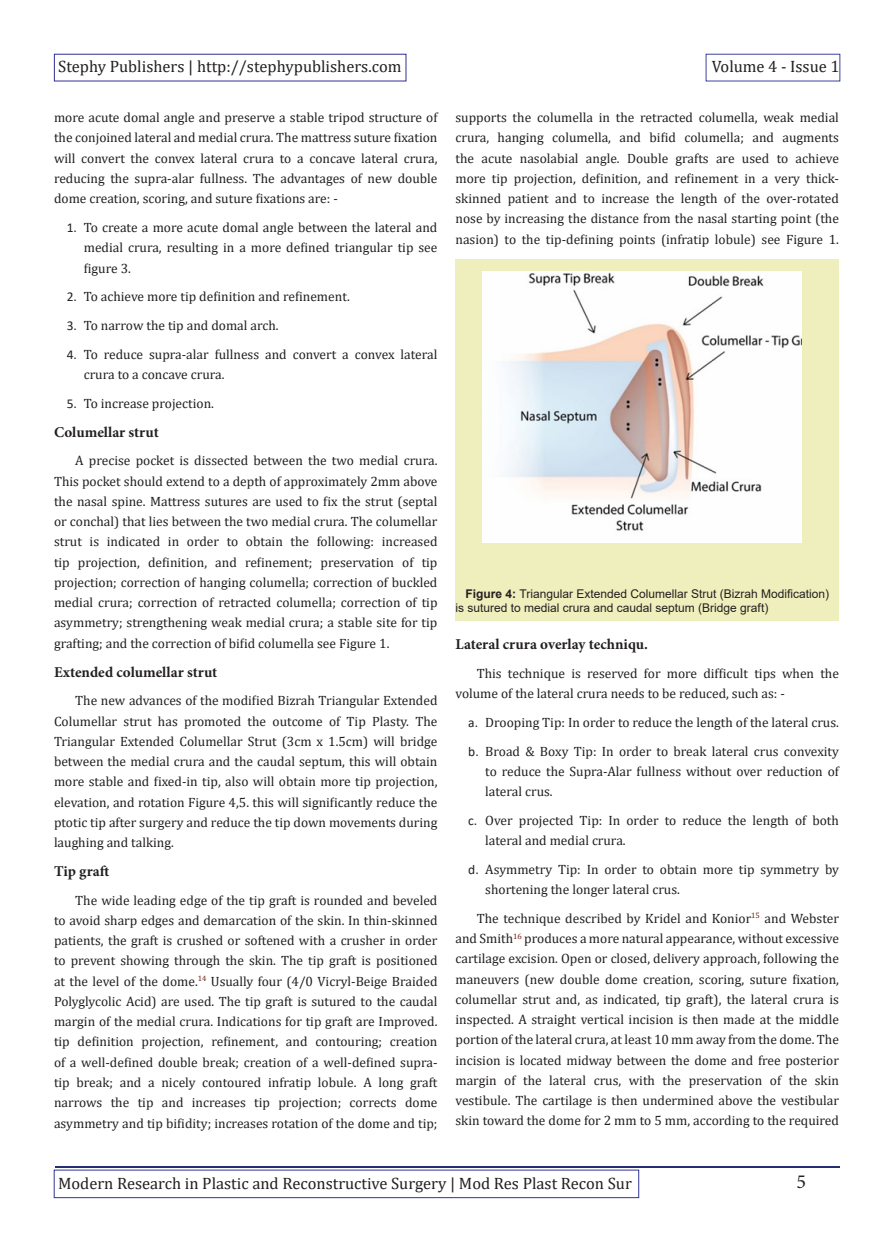
<style>
.page{position:relative;width:893px;height:1255px;background:#fff}
.page>*{position:absolute;margin:0;border:0;box-sizing:border-box;transform-origin:0 0}
.t1{font:19.95px "Minion Pro";color:#231f20}
.t2{font:16.5px "Cambria";color:#231f20}
.t3{font:700 15px "Minion Pro";color:#231f20}
.t4{font:13.5px/20.2px "Cambria";color:#231f20;text-align:justify}
.t5{font:12px/14.4px "Arial";color:#231f20}
.s1{font-family:"Calibri"}
.s2{font-weight:700}
</style>
<div class="page">
<div style="left:54px;top:54px;width:352px;height:27px;border:1px solid #302f90"></div>
<div style="left:706px;top:54px;width:134px;height:27px;border:1px solid #3b439b"></div>
<hr style="left:55px;top:1165px;width:785px;height:2px;background:#262d72">
<div style="left:455px;top:259px;width:384px;height:362px;background:#efefbd"></div>
<img style="left:483px;top:272px;width:318px;height:270px">
<p class="t2" style="left:58px;top:56px;width:345px">Stephy Publishers | http://stephypublishers.com</p>
<p class="t2" style="left:712px;top:56px;width:129px">Volume 4 - Issue 1</p>
<p class="t4" style="left:54px;top:107px;width:385px">more acute domal angle and preserve a stable tripod structure of the conjoined lateral and medial crura. The mattress suture fixation will convert the convex lateral crura to a concave lateral crura, reducing the supra-alar fullness. The advantages of new double dome creation, scoring, and suture fixations are: -</p>
<p class="t4" style="left:84px;top:217px;width:355px;text-indent:-17px"><span class="s1">1.</span> To create a more acute domal angle between the lateral and medial crura, resulting in a more defined triangular tip see figure 3.</p>
<p class="t4" style="left:67px;top:286px;width:285px"><span class="s1">2.</span> To achieve more tip definition and refinement.</p>
<p class="t4" style="left:67px;top:315px;width:213px"><span class="s1">3.</span> To narrow the tip and domal arch.</p>
<p class="t4" style="left:84px;top:344px;width:355px;text-indent:-17px"><span class="s1">4.</span> To reduce supra-alar fullness and convert a convex lateral crura to a concave crura.</p>
<p class="t4" style="left:67px;top:393px;width:149px"><span class="s1">5.</span> To increase projection.</p>
<p class="t3" style="left:54px;top:421px;width:106px">Columellar strut</p>
<p class="t4" style="left:54px;top:450px;width:385px;text-indent:21px">A precise pocket is dissected between the two medial crura.<br>This pocket should extend to a depth of approximately 2mm above the nasal spine. Mattress sutures are used to fix the strut (septal or conchal) that lies between the two medial crura. The columellar strut is indicated in order to obtain the following: increased tip projection, definition, and refinement; preservation of tip projection; correction of hanging columella; correction of buckled medial crura; correction of retracted columella; correction of tip asymmetry; strengthening weak medial crura; a stable site for tip grafting; and the correction of bifid columella see Figure 1.</p>
<p class="t3" style="left:54px;top:661px;width:165px">Extended columellar strut</p>
<p class="t4" style="left:54px;top:690px;width:385px;text-indent:21px">The new advances of the modified Bizrah Triangular Extended Columellar strut has promoted the outcome of Tip Plasty. The Triangular Extended Columellar Strut (3cm x 1.5cm) will bridge between the medial crura and the caudal septum, this will obtain more stable and fixed-in tip, also will obtain more tip projection, elevation, and rotation Figure 4,5. this will significantly reduce the ptotic tip after surgery and reduce the tip down movements during laughing and talking.</p>
<p class="t3" style="left:54px;top:860px;width:57px">Tip graft</p>
<p class="t4" style="left:54px;top:889px;width:385px;text-indent:21px">The wide leading edge of the tip graft is rounded and beveled to avoid sharp edges and demarcation of the skin. In thin-skinned patients, the graft is crushed or softened with a crusher in order to prevent showing through the skin. The tip graft is positioned at the level of the dome.<sup>14</sup> Usually four (4/0 Vicryl-Beige Braided Polyglycolic Acid) are used. The tip graft is sutured to the caudal margin of the medial crura. Indications for tip graft are Improved. tip definition projection, refinement, and contouring; creation of a well-defined double break; creation of a well-defined supra&shy;tip break; and a nicely contoured infratip lobule. A long graft narrows the tip and increases tip projection; corrects dome asymmetry and tip bifidity; increases rotation of the dome and tip;</p>
<p class="t4" style="left:455px;top:107px;width:385px">supports the columella in the retracted columella, weak medial crura, hanging columella, and bifid columella; and augments the acute nasolabial angle. Double grafts are used to achieve more tip projection, definition, and refinement in a very thick&shy;skinned patient and to increase the length of the over-rotated nose by increasing the distance from the nasal starting point (the nasion) to the tip-defining points (infratip lobule) see Figure 1.</p>
<p class="t5" style="left:455px;top:586px;width:375px;text-indent:10px"><span class="s2">Figure 4:</span> Triangular Extended Columellar Strut (Bizrah Modification) is sutured to medial crura and caudal septum (Bridge graft)</p>
<p class="t3" style="left:455px;top:633px;width:194px">Lateral crura overlay techniqu.</p>
<p class="t4" style="left:455px;top:663px;width:385px;text-indent:21px">This technique is reserved for more difficult tips when the volume of the lateral crura needs to be reduced, such as: -</p>
<p class="t4" style="left:468px;top:712px;width:372px"><span class="s1">a.</span> Drooping Tip: In order to reduce the length of the lateral crus.</p>
<p class="t4" style="left:485px;top:740px;width:355px;text-indent:-17px"><span class="s1">b.</span> Broad &amp; Boxy Tip: In order to break lateral crus convexity to reduce the Supra-Alar fullness without over reduction of lateral crus.</p>
<p class="t4" style="left:485px;top:810px;width:355px;text-indent:-17px"><span class="s1">c.</span> Over projected Tip: In order to reduce the length of both lateral and medial crura.</p>
<p class="t4" style="left:485px;top:859px;width:355px;text-indent:-17px"><span class="s1">d.</span> Asymmetry Tip: In order to obtain more tip symmetry by shortening the longer lateral crus.</p>
<p class="t4" style="left:455px;top:908px;width:385px;text-indent:21px">The technique described by Kridel and Konior<sup>15</sup> and Webster and Smith<sup>16</sup> produces a more natural appearance, without excessive cartilage excision. Open or closed, delivery approach, following the maneuvers (new double dome creation, scoring, suture fixation, columellar strut and, as indicated, tip graft), the lateral crura is inspected. A straight vertical incision is then made at the middle portion of the lateral crura, at least 10 mm away from the dome. The incision is located midway between the dome and free posterior margin of the lateral crus, with the preservation of the skin vestibule. The cartilage is then undermined above the vestibular skin toward the dome for 2 mm to 5 mm, according to the required</p>
<p class="t2" style="left:58px;top:1173px;width:575px">Modern Research in Plastic and Reconstructive Surgery | Mod Res Plast Recon Sur</p>
<h1 class="t1" style="left:796px;top:1167px;width:11px">5</h1>
</div>
